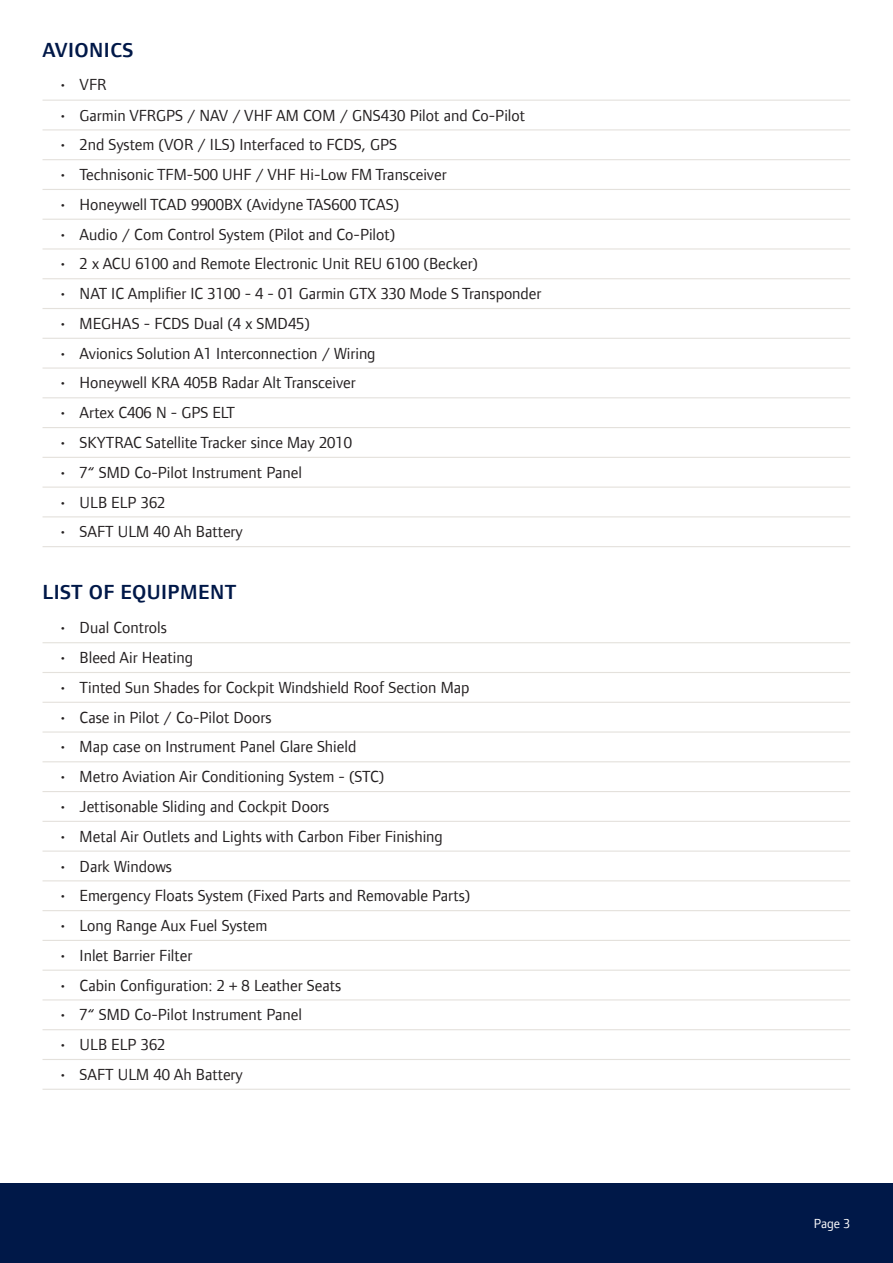
<style>
.page{position:relative;width:893px;height:1263px;background:#fff}
.page>*{position:absolute;margin:0;border:0;box-sizing:border-box;transform-origin:0 0}
.t1{font:600 21px "Foundry Form Sans";letter-spacing:.02em;color:#001848}
.t2{font:16.5px "Foundry Form Sans";color:#231f20}
.t3{font:13.5px "Foundry Form Sans";color:#fff}
</style>
<div class="page">
<div style="left:0;top:1183px;width:893px;height:80px;background:#001848"></div>
<hr style="left:43px;top:100px;width:807px;height:1px;background:#e4e1dc">
<hr style="left:43px;top:129px;width:807px;height:1px;background:#e4e1dc">
<hr style="left:43px;top:159px;width:807px;height:1px;background:#e4e1dc">
<hr style="left:43px;top:189px;width:807px;height:1px;background:#e4e1dc">
<hr style="left:43px;top:219px;width:807px;height:1px;background:#e4e1dc">
<hr style="left:43px;top:248px;width:807px;height:2px;background:#e4e1dc">
<hr style="left:43px;top:278px;width:807px;height:1px;background:#e4e1dc">
<hr style="left:43px;top:308px;width:807px;height:1px;background:#e4e1dc">
<hr style="left:43px;top:338px;width:807px;height:1px;background:#e4e1dc">
<hr style="left:43px;top:367px;width:807px;height:2px;background:#e4e1dc">
<hr style="left:43px;top:397px;width:807px;height:1px;background:#e4e1dc">
<hr style="left:43px;top:427px;width:807px;height:1px;background:#e4e1dc">
<hr style="left:43px;top:457px;width:807px;height:1px;background:#e4e1dc">
<hr style="left:43px;top:487px;width:807px;height:1px;background:#e4e1dc">
<hr style="left:43px;top:516px;width:807px;height:1px;background:#e4e1dc">
<hr style="left:43px;top:546px;width:807px;height:1px;background:#e4e1dc">
<hr style="left:43px;top:642px;width:807px;height:1px;background:#e4e1dc">
<hr style="left:43px;top:672px;width:807px;height:1px;background:#e4e1dc">
<hr style="left:43px;top:702px;width:807px;height:1px;background:#e4e1dc">
<hr style="left:43px;top:731px;width:807px;height:2px;background:#e4e1dc">
<hr style="left:43px;top:761px;width:807px;height:1px;background:#e4e1dc">
<hr style="left:43px;top:791px;width:807px;height:1px;background:#e4e1dc">
<hr style="left:43px;top:821px;width:807px;height:1px;background:#e4e1dc">
<hr style="left:43px;top:850px;width:807px;height:2px;background:#e4e1dc">
<hr style="left:43px;top:880px;width:807px;height:1px;background:#e4e1dc">
<hr style="left:43px;top:910px;width:807px;height:1px;background:#e4e1dc">
<hr style="left:43px;top:940px;width:807px;height:1px;background:#e4e1dc">
<hr style="left:43px;top:969px;width:807px;height:2px;background:#e4e1dc">
<hr style="left:43px;top:999px;width:807px;height:1px;background:#e4e1dc">
<hr style="left:43px;top:1029px;width:807px;height:1px;background:#e4e1dc">
<hr style="left:43px;top:1059px;width:807px;height:1px;background:#e4e1dc">
<hr style="left:43px;top:1089px;width:807px;height:1px;background:#e4e1dc">
<p class="t1" style="left:43px;top:38px;width:92px">AVIONICS</p>
<p class="t2" style="left:59px;top:76px;width:49px">• VFR</p>
<p class="t2" style="left:59px;top:106px;width:468px">• Garmin VFRGPS / NAV / VHF AM COM / GNS430 Pilot and Co-Pilot</p>
<p class="t2" style="left:59px;top:136px;width:340px">• 2nd System (VOR / ILS) Interfaced to FCDS, GPS</p>
<p class="t2" style="left:59px;top:165px;width:389px">• Technisonic TFM-500 UHF / VHF Hi-Low FM Transceiver</p>
<p class="t2" style="left:59px;top:195px;width:342px">• Honeywell TCAD 9900BX (Avidyne TAS600 TCAS)</p>
<p class="t2" style="left:59px;top:225px;width:338px">• Audio / Com Control System (Pilot and Co-Pilot)</p>
<p class="t2" style="left:59px;top:255px;width:421px">• 2 x ACU 6100 and Remote Electronic Unit REU 6100 (Becker)</p>
<p class="t2" style="left:59px;top:284px;width:484px">• NAT IC Amplifier IC 3100 - 4 - 01 Garmin GTX 330 Mode S Transponder</p>
<p class="t2" style="left:59px;top:314px;width:253px">• MEGHAS - FCDS Dual (4 x SMD45)</p>
<p class="t2" style="left:59px;top:344px;width:318px">• Avionics Solution A1 Interconnection / Wiring</p>
<p class="t2" style="left:59px;top:374px;width:298px">• Honeywell KRA 405B Radar Alt Transceiver</p>
<p class="t2" style="left:59px;top:403px;width:178px">• Artex C406 N - GPS ELT</p>
<p class="t2" style="left:59px;top:433px;width:295px">• SKYTRAC Satellite Tracker since May 2010</p>
<p class="t2" style="left:59px;top:463px;width:245px">• 7“ SMD Co-Pilot Instrument Panel</p>
<p class="t2" style="left:59px;top:493px;width:108px">• ULB ELP 362</p>
<p class="t2" style="left:59px;top:522px;width:186px">• SAFT ULM 40 Ah Battery</p>
<p class="t1" style="left:43px;top:580px;width:195px">LIST OF EQUIPMENT</p>
<p class="t2" style="left:59px;top:618px;width:110px">• Dual Controls</p>
<p class="t2" style="left:59px;top:648px;width:136px">• Bleed Air Heating</p>
<p class="t2" style="left:59px;top:678px;width:412px">• Tinted Sun Shades for Cockpit Windshield Roof Section Map</p>
<p class="t2" style="left:59px;top:708px;width:214px">• Case in Pilot / Co-Pilot Doors</p>
<p class="t2" style="left:59px;top:738px;width:299px">• Map case on Instrument Panel Glare Shield</p>
<p class="t2" style="left:59px;top:767px;width:327px">• Metro Aviation Air Conditioning System - (STC)</p>
<p class="t2" style="left:59px;top:797px;width:272px">• Jettisonable Sliding and Cockpit Doors</p>
<p class="t2" style="left:59px;top:827px;width:386px">• Metal Air Outlets and Lights with Carbon Fiber Finishing</p>
<p class="t2" style="left:59px;top:857px;width:115px">• Dark Windows</p>
<p class="t2" style="left:59px;top:886px;width:413px">• Emergency Floats System (Fixed Parts and Removable Parts)</p>
<p class="t2" style="left:59px;top:916px;width:210px">• Long Range Aux Fuel System</p>
<p class="t2" style="left:59px;top:946px;width:135px">• Inlet Barrier Filter</p>
<p class="t2" style="left:59px;top:976px;width:284px">• Cabin Configuration: 2 + 8 Leather Seats</p>
<p class="t2" style="left:59px;top:1005px;width:245px">• 7“ SMD Co-Pilot Instrument Panel</p>
<p class="t2" style="left:59px;top:1035px;width:108px">• ULB ELP 362</p>
<p class="t2" style="left:59px;top:1065px;width:186px">• SAFT ULM 40 Ah Battery</p>
<p class="t3" style="left:814px;top:1216px;width:38px">Page 3</p>
</div>
